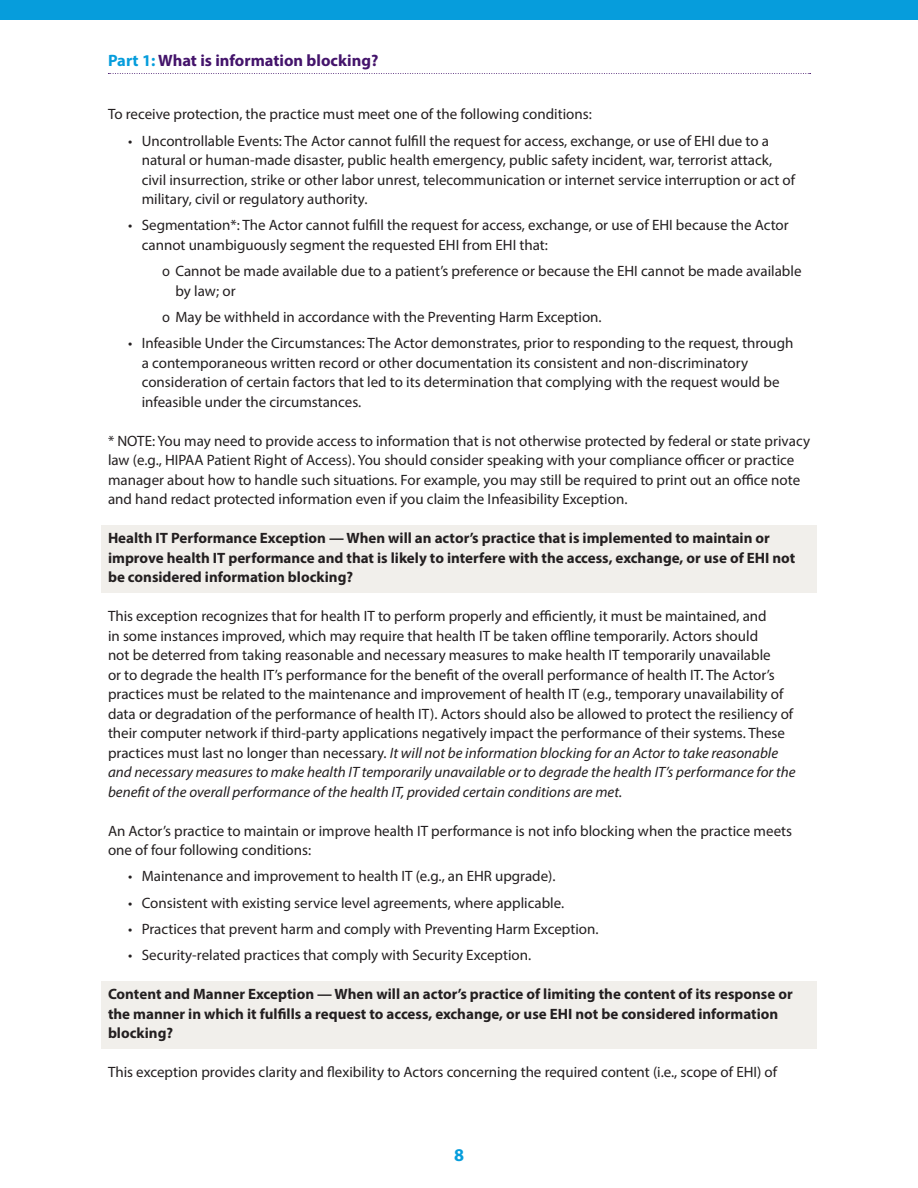
<style>
.page{position:relative;width:918px;height:1188px;background:#fff}
.page>*{position:absolute;margin:0;border:0;box-sizing:border-box;transform-origin:0 0}
.t1{font:700 18px "Myriad Pro";color:#069ddc}
.t2{font:700 16.5px "Myriad Pro";color:#44146b}
.t3{font:15px/19.5px "Myriad Pro";color:#231f20}
.breaks{font:700 15px/19.5px "Myriad Pro";color:#231f20}
.s1{color:#069ddc}
.s2{font-style:italic}
</style>
<div class="page">
<svg style="left:108px;top:73px;width:703px;height:1px"></svg>
<div style="left:0;top:0;width:918px;height:19px;background:#069ddc"></div>
<div style="left:101px;top:525px;width:716px;height:67px;background:#f1efeb"></div>
<div style="left:101px;top:981px;width:716px;height:67px;background:#f1efeb"></div>
<p class="t2" style="left:108px;top:50px;width:272px"><span class="s1">Part 1:</span> What is information blocking?</p>
<p class="t3" style="left:108px;top:104px;width:485px">To receive protection, the practice must meet one of the following conditions:</p>
<p class="t3" style="left:142px;top:130px;width:655px;text-indent:-14px">• Uncontrollable Events: The Actor cannot fulfill the request for access, exchange, or use of EHI due to a natural or human-made disaster, public health emergency, public safety incident, war, terrorist attack, civil insurrection, strike or other labor unrest, telecommunication or internet service interruption or act of military, civil or regulatory authority.</p>
<p class="t3" style="left:142px;top:215px;width:649px;text-indent:-14px">• Segmentation*: The Actor cannot fulfill the request for access, exchange, or use of EHI because the Actor cannot unambiguously segment the requested EHI from EHI that:</p>
<p class="t3" style="left:176px;top:261px;width:628px;text-indent:-14px">Ĕ Cannot be made available due to a patient’s preference or because the EHI cannot be made available by law; or</p>
<p class="t3" style="left:162px;top:307px;width:441px">Ĕ May be withheld in accordance with the Preventing Harm Exception.</p>
<p class="t3" style="left:142px;top:333px;width:653px;text-indent:-14px">• Infeasible Under the Circumstances: The Actor demonstrates, prior to responding to the request, through a contemporaneous written record or other documentation its consistent and non-discriminatory consideration of certain factors that led to its determination that complying with the request would be infeasible under the circumstances.</p>
<p class="t3" style="left:108px;top:430px;width:704px">* NOTE: You may need to provide access to information that is not otherwise protected by federal or state privacy law (e.g., HIPAA Patient Right of Access). You should consider speaking with your compliance officer or practice manager about how to handle such situations. For example, you may still be required to print out an office note and hand redact protected information even if you claim the Infeasibility Exception.</p>
<p class="breaks" style="left:108px;top:528px;width:689px">Health IT Performance Exception — When will an actor’s practice that is implemented to maintain or improve health IT performance and that is likely to interfere with the access, exchange, or use of EHI not be considered information blocking?</p>
<p class="t3" style="left:108px;top:606px;width:689px">This exception recognizes that for health IT to perform properly and efficiently, it must be maintained, and<br>in some instances improved, which may require that health IT be taken offline temporarily. Actors should<br>not be deterred from taking reasonable and necessary measures to make health IT temporarily unavailable<br>or to degrade the health IT’s performance for the benefit of the overall performance of health IT. The Actor’s practices must be related to the maintenance and improvement of health IT (e.g., temporary unavailability of data or degradation of the performance of health IT). Actors should also be allowed to protect the resiliency of their computer network if third-party applications negatively impact the performance of their systems. These practices must last no longer than necessary. <span class="s2">It will not be information blocking for an Actor to take reasonable and necessary measures to make health IT temporarily unavailable or to degrade the health IT’s performance for the benefit of the overall performance of the health IT, provided certain conditions are met.</span></p>
<p class="t3" style="left:108px;top:820px;width:686px">An Actor’s practice to maintain or improve health IT performance is not info blocking when the practice meets one of four following conditions:</p>
<p class="t3" style="left:128px;top:866px;width:429px">• Maintenance and improvement to health IT (e.g., an EHR upgrade).</p>
<p class="t3" style="left:128px;top:892px;width:437px">• Consistent with existing service level agreements, where applicable.</p>
<p class="t3" style="left:128px;top:919px;width:472px">• Practices that prevent harm and comply with Preventing Harm Exception.</p>
<p class="t3" style="left:128px;top:945px;width:404px">• Security-related practices that comply with Security Exception.</p>
<p class="breaks" style="left:108px;top:984px;width:686px">Content and Manner Exception — When will an actor’s practice of limiting the content of its response or the manner in which it fulfills a request to access, exchange, or use EHI not be considered information blocking?</p>
<p class="t3" style="left:108px;top:1062px;width:671px">This exception provides clarity and flexibility to Actors concerning the required content (i.e., scope of EHI) of</p>
<p class="t1" style="left:454px;top:1143px;width:11px">8</p>
</div>
